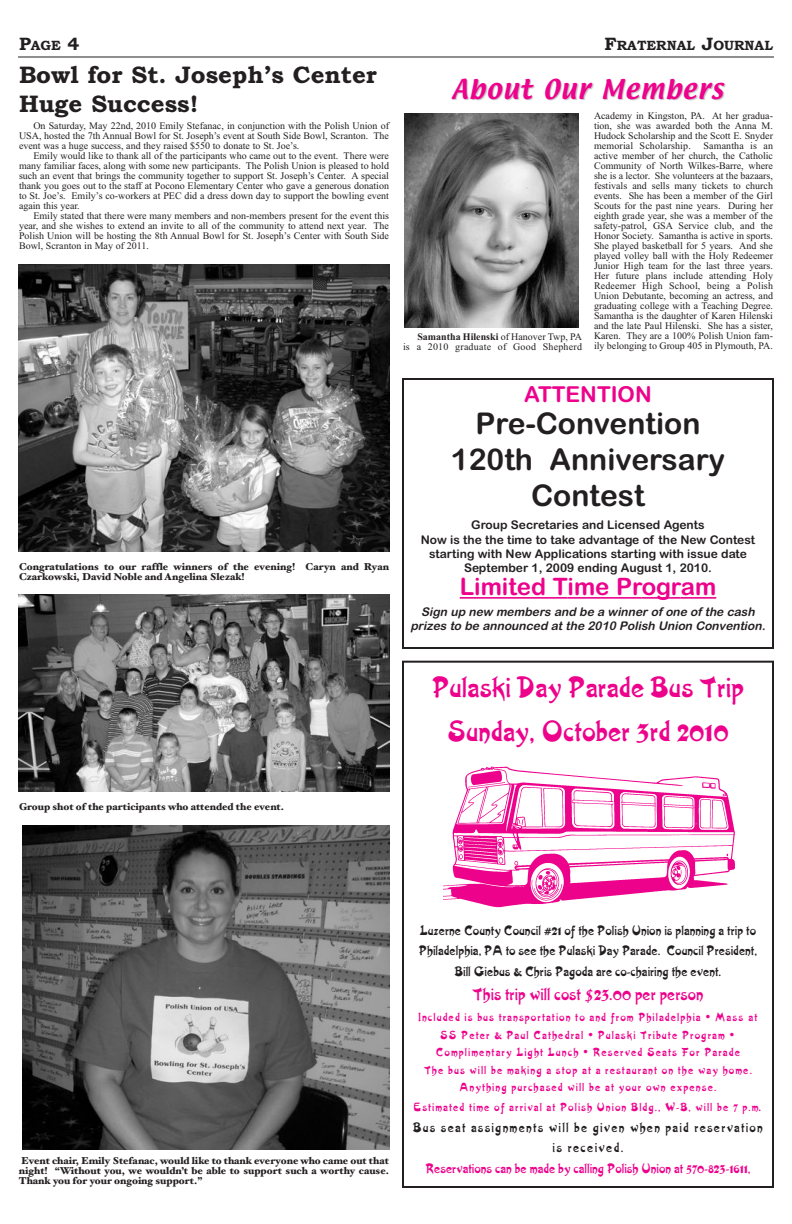
<style>
.page{position:relative;width:792px;height:1224px;background:#fff}
.page>*{position:absolute;margin:0;border:0;box-sizing:border-box;transform-origin:0 0}
.t1{font:30px/44.1px "Artistik";color:#ed028c;text-align:center}
.t2{font:30px/36px "Arial Rounded MT Bold";color:#231f20;text-align:center}
.t3{font:700 24px/28.8px "Bookman Old Style";color:#231f20}
.t4{font:24px "Arial Rounded MT Bold";color:#ed028c}
.t5{font:24px "Textile";letter-spacing:.05em;color:#ed028c}
.t6{font:22px "Arial Rounded MT Bold";color:#ed028c}
.t7{font:18px "Artistik";color:#ed028c}
.t8{font:14px/20.6px "Artistik";color:#231f20;text-align:center}
.t9{font:14px/20.6px "Artistik";letter-spacing:.085em;color:#231f20;text-align:center}
.t10{font:14px "Artistik";color:#ed028c}
.t11{font:700 13.5px "Bookman Old Style";color:#231f20}
.t12{font:12px/17.6px "Artistik";letter-spacing:.085em;color:#ed028c;text-align:center}
.t13{font:12px/14.4px "Arial Rounded MT Bold";color:#231f20;text-align:center}
.t14{font:italic 12px/14.4px "Arial Rounded MT Bold";color:#231f20;text-align:center}
.t15{font:10px/10px "Times New Roman";color:#231f20;text-align:justify}
.t16{font:900 10px/10px "Hoefler Text";color:#231f20;text-align:justify}
.t17{font:10px/10px "Times New Roman";letter-spacing:.02em;color:#231f20;text-align:right}
.s1{font-size:18px}
.s2{font-weight:700}
.s3{font-family:"Amerigo BT Bold A"}
.s4{font-size:14px}
</style>
<div class="page">
<hr style="left:18px;top:56px;width:756px;height:2px;background:#231f20">
<img style="left:18px;top:264px;width:372px;height:288px">
<img style="left:22px;top:826px;width:367px;height:324px">
<img style="left:18px;top:594px;width:372px;height:198px">
<hr style="left:460px;top:597px;width:107px;height:2px;background:#ed028c">
<hr style="left:567px;top:597px;width:75px;height:2px;background:#ed028c">
<hr style="left:642px;top:597px;width:29px;height:2px;background:#ed028c">
<svg style="left:671px;top:597px;width:10px;height:2px"></svg>
<hr style="left:681px;top:597px;width:35px;height:2px;background:#ed028c">
<div style="left:402px;top:378px;width:372px;height:271px;border:2px solid #231f20"></div>
<svg style="left:404px;top:114px;width:1px;height:214px"></svg>
<img style="left:405px;top:114px;width:174px;height:214px">
<div style="left:402px;top:661px;width:372px;height:527px;border:2px solid #231f20"></div>
<img style="left:443px;top:766px;width:292px;height:142px">
<h3 class="t11" style="left:19px;top:37px;width:62px"><span class="s1">P</span>AGE <span class="s1">4</span></h3>
<h3 class="t11" style="left:605px;top:37px;width:170px"><span class="s1">F</span>RATERNAL <span class="s1">J</span>OURNAL</h3>
<h2 class="t3" style="left:19px;top:60px;width:359px">Bowl for St. Joseph’s Center<br>Huge Success!</h2>
<p class="t15" style="left:19px;top:121px;width:372px;text-indent:14px">On Saturday, May 22nd, 2010 Emily Stefanac, in conjunction with the Polish Union of USA, hosted the 7th Annual Bowl for St. Joseph’s event at South Side Bowl, Scranton. The event was a huge success, and they raised $550 to donate to St. Joe’s.</p>
<p class="t15" style="left:19px;top:151px;width:372px;text-indent:14px">Emily would like to thank all of the participants who came out to the event. There were many familiar faces, along with some new participants. The Polish Union is pleased to hold such an event that brings the community together to support St. Joseph’s Center. A special thank you goes out to the staff at Pocono Elementary Center who gave a generous donation to St. Joe’s. Emily’s co-workers at PEC did a dress down day to support the bowling event again this year.</p>
<p class="t15" style="left:19px;top:211px;width:372px;text-indent:14px">Emily stated that there were many members and non-members present for the event this year, and she wishes to extend an invite to all of the community to attend next year. The Polish Union will be hosting the 8th Annual Bowl for St. Joseph’s Center with South Side Bowl, Scranton in May of 2011.</p>
<h2 class="t5" style="left:452px;top:72px;width:273px">About Our Members</h2>
<p class="t17" style="left:403px;top:332px;width:181px"><span class="s2">Samantha Hilenski</span> of Hanover Twp, PA<br>is a 2010 graduate of Good Shepherd</p>
<p class="t15" style="left:594px;top:111px;width:181px">Academy in Kingston, PA. At her gradua&shy;tion, she was awarded both the Anna M.<br>Hudock Scholarship and the Scott E. Snyder memorial Scholarship.</p>
<p class="t15" style="left:594px;top:141px;width:181px;text-indent:109px">Samantha is an active member of her church, the Catholic Community of North Wilkes-Barre, where she is a lector. She volunteers at the bazaars, festivals and sells many tickets to church events. She has been a member of the Girl Scouts for the past nine years. During her eighth grade year, she was a member of the safety-patrol, GSA Service club, and the Honor Society. Samantha is active in sports.<br>She played basketball for 5 years. And she played volley ball with the Holy Redeemer Junior High team for the last three years.<br>Her future plans include attending Holy Redeemer High School, being a Polish Union Debutante, becoming an actress, and graduating college with a Teaching Degree.<br>Samantha is the daughter of Karen Hilenski and the late Paul Hilenski. She has a sister, Karen. They are a 100% Polish Union fam&shy;ily belonging to Group 405 in Plymouth, PA.</p>
<p class="t16" style="left:19px;top:562px;width:371px">Congratulations to our raffle winners of the evening! Caryn and Ryan<br>Czarkowski, David Noble and Angelina Slezak!</p>
<h3 class="t6" style="left:524px;top:381px;width:129px">ATTENTION</h3>
<h1 class="t2" style="left:451px;top:405px;width:276px">Pre-Convention<br>120th Anniversary<br>Contest</h1>
<p class="t13" style="left:421px;top:518px;width:336px">Group Secretaries and Licensed Agents<br>Now is the the time to take advantage of the New Contest starting with New Applications starting with issue date September 1, 2009 ending August 1, 2010.</p>
<h2 class="t4" style="left:460px;top:573px;width:258px">Limited Time Program</h2>
<p class="t14" style="left:410px;top:604px;width:359px">Sign up new members and be a winnerof one of the cash prizes to be announced atthe 2010 Polish Union Convention.</p>
<h1 class="t1" style="left:432px;top:665px;width:313px">Pulaski Day Parade Bus Trip<br>Sunday, October 3rd 2010</h1>
<p class="t16" style="left:19px;top:802px;width:267px">Group shot of the participants who attended the event.</p>
<p class="t16" style="left:19px;top:1155px;width:372px">Event chair, Emily Stefanac, would like to thank everyone who came out that night! “Without you, we wouldn’t be able to support such a worthy cause.<br>Thank you for your ongoing support.”</p>
<h3 class="t8" style="left:419px;top:920px;width:340px">Luzerne County Council #21 of the Polish Union is planning a trip to<br>Philadelphia, PA to see the Pulaski Day Parade. Council President,<br>Bill Giebus &amp; Chris Pagoda are co-chairing the event.</h3>
<h3 class="t7" style="left:473px;top:983px;width:232px">This trip will cost $23.00 per person</h3>
<p class="t12" style="left:419px;top:1008px;width:340px">Included is bus transportation to and from Philadelphia <span class="s3">•</span> Mass at SS Peter &amp; Paul Cathedral <span class="s3">•</span> Pulaski Tribute Program <span class="s3">• </span>Complimentary Light Lunch <span class="s3">•</span> Reserved Seats For Parade<br>The bus will be making a stop at a restaurant on the way home.<br>Anything purchased will be at your own expense.</p>
<p class="t12" style="left:414px;top:1098px;width:349px">Estimated time of arrival at Polish Union Bldg., W-B, will be 7 p.m<span class="s4">.</span></p>
<h3 class="t9" style="left:413px;top:1117px;width:351px">Bus seat assignments will be given when paid reservation is received.</h3>
<h3 class="t10" style="left:425px;top:1159px;width:327px">Reservations can be made by calling Polish Union at 570-823-1611,</h3>
</div>
